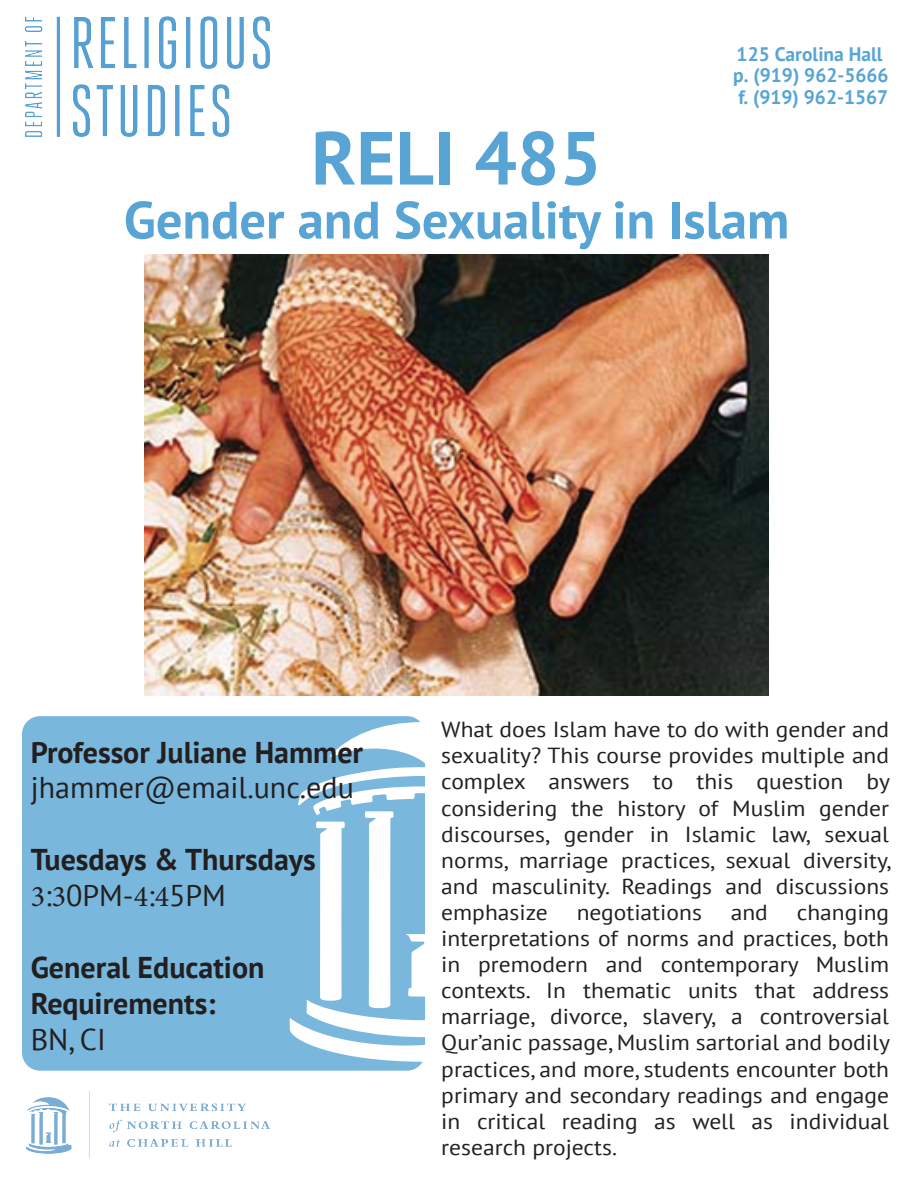
<style>
.page{position:relative;width:918px;height:1188px;background:#fff}
.page>*{position:absolute;margin:0;border:0;box-sizing:border-box;transform-origin:0 0}
.t1{font:700 75px "PT Sans";color:#58a5d5}
.t2{font:700 52.5px "PT Sans";color:#58a5d5}
.t3{font:700 30px/35.2px "PT Sans";color:#231f20}
.t4{font:30px "PT Sans";color:#231f20}
.t5{font:21.75px/26.1px "PT Sans";color:#231f20;text-align:justify;scale:1.08 1}
.t6{font:700 19.5px/21.6px "PT Sans";color:#58a5d5}
.s1{font-family:"Minion Pro";font-weight:400}
.s2{font-weight:400}
</style>
<div class="page">
<div style="left:22px;top:716px;width:403px;height:355px;background:#79b7dd;border-radius:18px"></div>
<svg style="left:290px;top:722px;width:135px;height:340px"></svg>
<img style="left:24px;top:16px;width:246px;height:121px">
<img style="left:26px;top:1091px;width:243px;height:67px">
<img style="left:145px;top:254px;width:623px;height:442px">
<p class="t6" style="left:733px;top:43px;width:157px">125 Carolina Hall p. (919) 962-5666 f. (919) 962-1567</p>
<h1 class="t1" style="left:311px;top:108px;width:292px">RELI 485</h1>
<h2 class="t2" style="left:124px;top:185px;width:667px">Gender and Sexuality in Islam</h2>
<h3 class="t3" style="left:31px;top:734px;width:334px">Professor Juliane Hammer</h3>
<h3 class="t4" style="left:31px;top:768px;width:325px">jhammer@email.unc.edu</h3>
<h3 class="t3" style="left:31px;top:841px;width:287px">Tuesdays &amp; Thursdays<br><span class="s1">3</span><span class="s2">:</span><span class="s1">3</span><span class="s2">0PM-</span><span class="s1">4</span><span class="s2">:</span><span class="s1">4</span><span class="s2">5PM</span></h3>
<h3 class="t3" style="left:31px;top:948px;width:235px;line-height:36px">General Education<br>Requirements:</h3>
<h3 class="t4" style="left:31px;top:1020px;width:77px">BN, CI</h3>
<p class="t5" style="left:441px;top:716px;width:418px">What does Islam have to do with gender and sexuality? This course provides multiple and complex answers to this question by considering the history of Muslim gender discourses, gender in Islamic law, sexual norms, marriage practices, sexual diversity, and masculinity. Readings and discussions emphasize</p>
<p class="t5" style="left:441px;top:899px;width:417px;text-indent:355px">changing interpretations of norms and practices, both in premodern and contemporary Muslim contexts. In thematic units that address marriage, divorce, slavery, a controversial Qur’anic passage, Muslim sartorial and bodily practices, and more, students encounter both primary and secondary readings and engage in critical reading as well as individual research projects.</p>
<p class="t5" style="left:577px;top:899px;width:117px">negotiations</p>
<p class="t5" style="left:731px;top:899px;width:36px">and</p>
</div>
